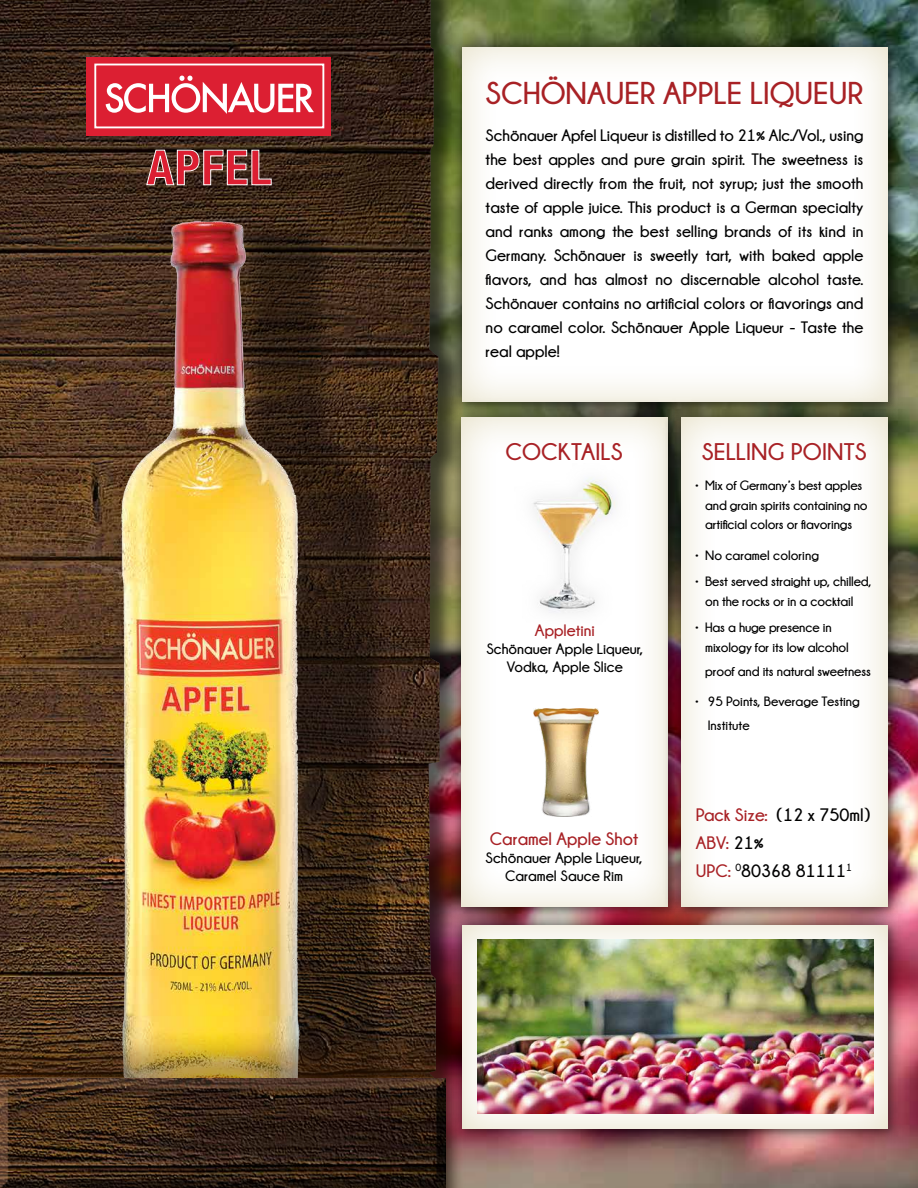
<style>
.page{position:relative;width:918px;height:1188px;background:#fff}
.page>*{position:absolute;margin:0;border:0;box-sizing:border-box;transform-origin:0 0}
.t1{font:700 condensed 48.45px "Helvetica Neue";letter-spacing:.025em;color:#dc1f32}
.t2{font:700 31.5px "Champagne&Limousines";color:#a82125}
.t3{font:700 24px "Champagne&Limousines";letter-spacing:.005em;color:#a82125}
.t4{font:700 18px/28.3px "Champagne&Limousines";color:#000}
.t5{font:700 18px "Champagne&Limousines";color:#a82125}
.t6{font:700 16.5px/24px "Champagne&Limousines";color:#000;text-align:justify}
.t7{font:700 16.5px "Champagne&Limousines";color:#a82125}
.t8{font:700 15px/18px "Champagne&Limousines";color:#000;text-align:center}
.t9{font:700 13.5px/19.5px "Champagne&Limousines";letter-spacing:-.01em;color:#000}
.s1{color:#a82125}
</style>
<div class="page">
<img style="left:468px;top:0;width:450px;height:1188px">
<img style="left:0;top:0;width:440px;height:1028px">
<div style="left:443px;top:28px;width:463px;height:392px;background:#000;opacity:.65"></div>
<div style="left:461px;top:44px;width:429px;height:357px;background:#ab953b;opacity:.3"></div>
<div style="left:443px;top:398px;width:244px;height:528px;background:#000;opacity:.65"></div>
<div style="left:461px;top:415px;width:209px;height:492px;background:#ab953b;opacity:.3"></div>
<div style="left:662px;top:398px;width:244px;height:528px;background:#000;opacity:.65"></div>
<div style="left:680px;top:415px;width:210px;height:492px;background:#ab953b;opacity:.3"></div>
<div style="left:443px;top:906px;width:463px;height:241px;background:#000;opacity:.65"></div>
<div style="left:462px;top:924px;width:427px;height:207px;background:#f6f4eb"></div>
<img style="left:477px;top:939px;width:397px;height:175px">
<div style="left:186px;top:217px;width:207px;height:896px;background:#000;opacity:.37"></div>
<img style="left:107px;top:210px;width:203px;height:818px">
<div style="left:86px;top:57px;width:245px;height:78px;background:#dc1f32"></div>
<div style="left:94px;top:64px;width:230px;height:64px;background:#dc1f32;border:2px solid #fff"></div>
<svg style="left:106px;top:76px;width:208px;height:38px"></svg>
<svg style="left:146px;top:149px;width:126px;height:36px;background:#58473c"></svg>
<div style="left:0;top:1028px;width:468px;height:160px;background:#4a2301;opacity:.37"></div>
<div style="left:0;top:1079px;width:448px;height:109px;background:#000;opacity:.75"></div>
<img style="left:514px;top:463px;width:116px;height:165px">
<img style="left:534px;top:708px;width:65px;height:109px">
<h1 class="t1" style="left:147px;top:127px;width:127px">APFEL</h1>
<h2 class="t2" style="left:486px;top:75px;width:379px">SCHÖNAUER APPLE LIQUEUR</h2>
<p class="t6" style="left:486px;top:123px;width:379px">Schönauer Apfel Liqueur is distilled to 21% Alc./Vol., using the best apples and pure grain spirit. The sweetness is derived directly from the fruit, not syrup; just the smooth taste of apple juice. This product is a German specialty and ranks among the best selling brands of its kind in Germany. Schönauer is sweetly tart, with baked apple flavors, and has almost no discernable alcohol taste.<br>Schönauer contains no artificial colors or flavorings and no caramel color. Schönauer Apple Liqueur - Taste the real apple!</p>
<h3 class="t3" style="left:505px;top:438px;width:119px">COCKTAILS</h3>
<h3 class="t3" style="left:702px;top:438px;width:166px">SELLING POINTS</h3>
<p class="t7" style="left:535px;top:621px;width:61px">Appletini</p>
<p class="t8" style="left:486px;top:639px;width:158px">Schönauer Apple Liqueur,<br>Vodka, Apple Slice</p>
<p class="t5" style="left:490px;top:829px;width:150px">Caramel Apple Shot</p>
<p class="t8" style="left:486px;top:848px;width:158px">Schönauer Apple Liqueur,<br>Caramel Sauce Rim</p>
<p class="t9" style="left:705px;top:476px;width:164px;text-indent:-11px">• Mix of Germany’s best apples and grain spirits containing no artificial colors or flavorings</p>
<p class="t9" style="left:694px;top:546px;width:126px">• No caramel coloring</p>
<p class="t9" style="left:694px;top:572px;width:179px;text-align:center">• Best served straight up, chilled, on the rocks or in a cocktail</p>
<p class="t9" style="left:705px;top:618px;width:145px;text-indent:-11px">• Has a huge presence in mixology for its low alcohol</p>
<p class="t9" style="left:705px;top:661px;width:167px">proof and its natural sweetness</p>
<p class="t9" style="left:708px;top:690px;width:153px;line-height:24px;text-indent:-14px">• 95 Points, Beverage Testing<br>Institute</p>
<p class="t4" style="left:696px;top:800px;width:176px"><span class="s1">Pack Size:</span> (12 x 750ml)<br><span class="s1">ABV:</span> 21%<br><span class="s1">UPC:</span> <sup>0</sup>80368 81111<sup>1</sup></p>
</div>
